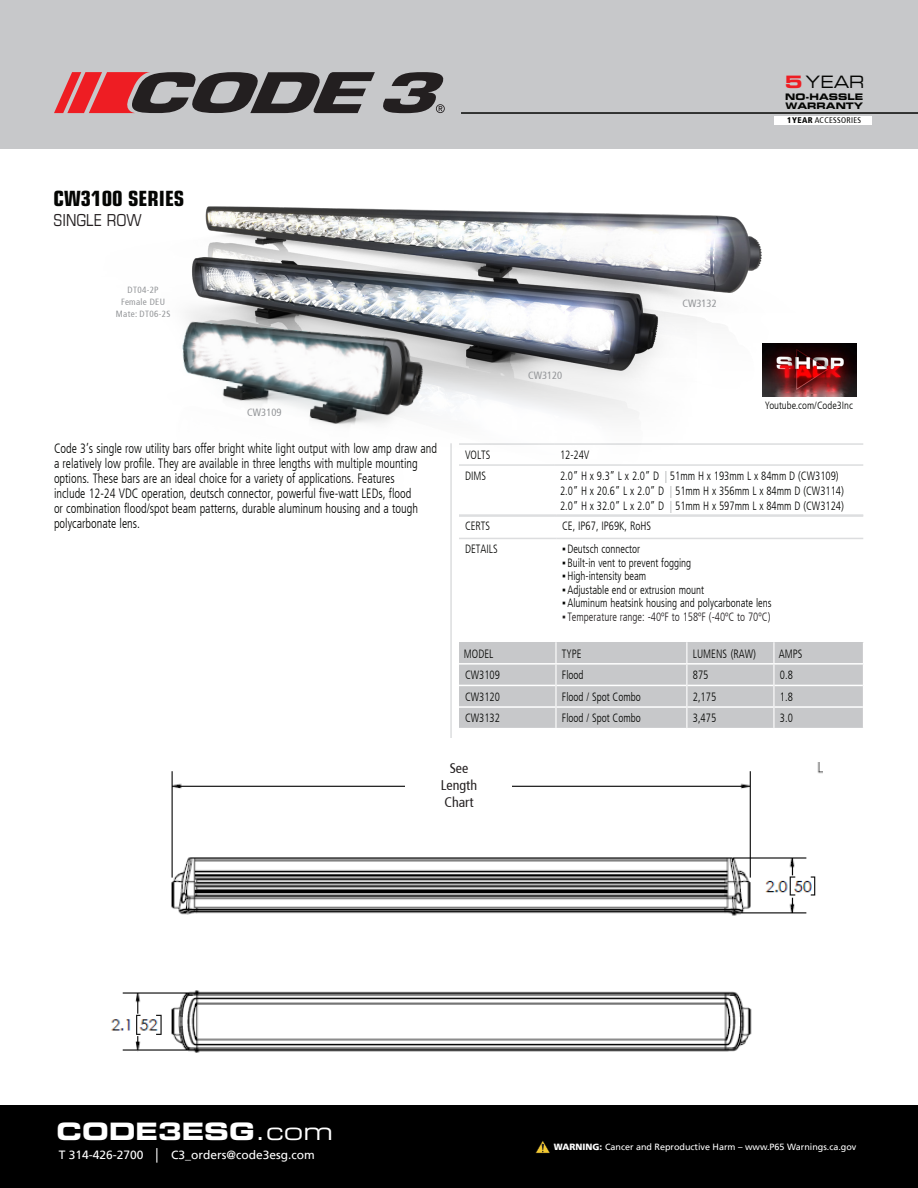
<style>
.page{position:relative;width:918px;height:1188px;background:#fff}
.page>*{position:absolute;margin:0;border:0;box-sizing:border-box;transform-origin:0 0}
.t1{font:24px "Eurostile LT Std Bold Ex 2";color:#fff}
.t2{font:700 condensed 21px "Eurostile LT Std";color:#040503}
.ESG-Benefits{font:17.1px "Eurostile LT Std Ex 2";color:#040503;scale:.9 1}
.t3{font:condensed 16.5px "Eurostile LT Std";color:#231f20}
.t4{font:condensed 13.95px "Frutiger 57";color:#231f20}
.ESG-Benefits-2{font:300 condensed 13.5px/15px "Frutiger LT";color:#040503;scale:.9 1}
.ESG-Benefits-3{font:300 condensed 12px "Frutiger LT";color:#040503;scale:.9 1}
.t5{font:300 condensed 12px "Frutiger LT";color:#231f20;scale:.9 1}
.t6{font:12px "Frutiger LT";color:#fff}
.t7{font:300 condensed 10.5px "Frutiger LT";color:#040503}
.t8{font:condensed 10.5px "Frutiger 57";color:#939598}
.t9{font:9px "Frutiger LT";color:#fff}
.Body_text{font:condensed 9px "Frutiger 57";letter-spacing:.035em;color:#939598}
.ESG-Benefits-4{font:9px "Eurostile LT Std Bold Ex 2";color:#040503}
.Body_text-2{font:condensed 8.25px "Frutiger 57";letter-spacing:.035em;color:#040503}
.s1{font-family:"Eurostile LT Std Bold Ex 2";color:#ee1d23}
.s2{font-family:"Frutiger LT";font-weight:900}
.s3{color:#939598}
.s4{font-family:"Arial";font-weight:400;font-stretch:normal}
.s5{font-family:"Eurostile LT Std Ex 2"}
.s6{font-family:"Arial"}
.s7{font-weight:900}
</style>
<div class="page">
<hr style="left:554px;top:464px;width:309px;height:2px;background:#dcdddf">
<hr style="left:459px;top:515px;width:95px;height:2px;background:#dcdddf">
<hr style="left:554px;top:515px;width:309px;height:2px;background:#dcdddf">
<div style="left:0;top:1106px;width:918px;height:82px;background:#000"></div>
<svg style="left:536px;top:1141px;width:14px;height:12px"></svg>
<hr style="left:450px;top:443px;width:2px;height:295px;background:#dcdddf">
<div style="left:0;top:0;width:918px;height:149px;background:#c7c8ca"></div>
<svg style="left:54px;top:72px;width:391px;height:41px"></svg>
<div style="left:786px;top:116px;width:77px;height:9px;background:#fff"></div>
<div style="left:774px;top:116px;width:98px;height:8px;background:#fff"></div>
<hr style="left:461px;top:112px;width:457px;height:2px;background:#040503">
<hr style="left:459px;top:514px;width:97px;height:2px;background:#dcdddf">
<hr style="left:556px;top:514px;width:307px;height:2px;background:#dcdddf">
<hr style="left:459px;top:538px;width:97px;height:1px;background:#dcdddf">
<hr style="left:556px;top:538px;width:307px;height:1px;background:#dcdddf">
<img style="left:205px;top:206px;width:658px;height:239px">
<img style="left:205px;top:217px;width:491px;height:249px">
<img style="left:182px;top:244px;width:307px;height:222px">
<svg style="left:459px;top:642px;width:405px;height:86px;background:#c9cacc"></svg>
<hr style="left:459px;top:663px;width:97px;height:2px;background:#fff">
<hr style="left:774px;top:663px;width:90px;height:2px;background:#fff">
<hr style="left:555px;top:642px;width:2px;height:21px;background:#fff">
<hr style="left:556px;top:663px;width:131px;height:2px;background:#fff">
<img style="left:171px;top:763px;width:651px;height:153px">
<img style="left:111px;top:990px;width:641px;height:63px">
<div style="left:406px;top:763px;width:106px;height:57px;background:#fff"></div>
<p class="t2" style="left:54px;top:186px;width:132px">CW3100 SERIES</p>
<p class="t3" style="left:54px;top:210px;width:90px">SINGLE ROW</p>
<p class="Body_text" style="left:128px;top:285px;width:33px">DT04-2P</p>
<p class="Body_text" style="left:121px;top:297px;width:45px">Female DEU</p>
<p class="Body_text" style="left:116px;top:309px;width:56px">Mate: DT06-2S</p>
<p class="t8" style="left:247px;top:406px;width:36px">CW3109</p>
<p class="ESG-Benefits-2" style="left:54px;top:441px;width:427px">Code 3’s single row utility bars offer bright white light output with low amp draw and a relatively low profile. They are available in three lengths with multiple mounting options. These bars are an ideal choice for a variety of applications. Features<br>include 12-24 VDC operation, deutsch connector, powerful five-watt LEDs, flood<br>or combination flood/spot beam patterns, durable aluminum housing and a tough polycarbonate lens.</p>
<p class="t8" style="left:528px;top:369px;width:36px">CW3120</p>
<p class="ESG-Benefits" style="left:785px;top:70px;width:90px"><span class="s1">5</span> YEAR</p>
<p class="ESG-Benefits-4" style="left:785px;top:90px;width:80px">NO-HASSLE</p>
<p class="ESG-Benefits-4" style="left:785px;top:99px;width:79px">WARRANTY</p>
<p class="Body_text-2" style="left:787px;top:116px;width:76px"><span class="s2">1 YEAR</span> ACCESSORIES</p>
<p class="t8" style="left:683px;top:297px;width:36px">CW3132</p>
<p class="t7" style="left:765px;top:399px;width:90px">Youtube.com/Code3Inc</p>
<p class="ESG-Benefits-3" style="left:465px;top:448px;width:30px">VOLTS</p>
<p class="ESG-Benefits-3" style="left:560px;top:448px;width:34px">12-24V</p>
<p class="ESG-Benefits-3" style="left:465px;top:469px;width:25px">DIMS</p>
<p class="ESG-Benefits-3" style="left:560px;top:469px;width:311px">2.0” H x 9.3” L x 2.0” D <span class="s3">|</span> 51mm H x 193mm L x 84mm D (CW3109)</p>
<p class="ESG-Benefits-3" style="left:560px;top:484px;width:317px">2.0” H x 20.6” L x 2.0” D <span class="s3">|</span> 51mm H x 356mm L x 84mm D (CW3114)</p>
<p class="ESG-Benefits-3" style="left:560px;top:499px;width:317px">2.0” H x 32.0” L x 2.0” D <span class="s3">|</span> 51mm H x 597mm L x 84mm D (CW3124)</p>
<p class="ESG-Benefits-3" style="left:465px;top:519px;width:29px">CERTS</p>
<p class="ESG-Benefits-3" style="left:562px;top:519px;width:100px">CE, IP67, IP69K, RoHS</p>
<p class="ESG-Benefits-3" style="left:465px;top:542px;width:38px">DETAILS</p>
<p class="ESG-Benefits-3" style="left:562px;top:542px;width:88px"><span class="s4">▪</span>Deutsch connector</p>
<p class="ESG-Benefits-3" style="left:562px;top:556px;width:145px"><span class="s4">▪</span> Built-in vent to prevent fogging</p>
<p class="ESG-Benefits-3" style="left:562px;top:569px;width:95px"><span class="s4">▪</span>High-intensity beam</p>
<p class="ESG-Benefits-3" style="left:562px;top:583px;width:159px"><span class="s4">▪</span>Adjustable end or extrusion mount</p>
<p class="ESG-Benefits-3" style="left:562px;top:596px;width:234px"><span class="s4">▪</span>Aluminum heatsink housing and polycarbonate lens</p>
<p class="t5" style="left:562px;top:610px;width:233px"><span class="s4">▪</span> Temperature range: -40ºF to 158ºF (-40ºC to 70ºC)</p>
<p class="ESG-Benefits-3" style="left:464px;top:647px;width:34px">MODEL</p>
<p class="ESG-Benefits-3" style="left:562px;top:647px;width:23px">TYPE</p>
<p class="ESG-Benefits-3" style="left:693px;top:647px;width:72px">LUMENS (RAW)</p>
<p class="ESG-Benefits-3" style="left:779px;top:647px;width:28px">AMPS</p>
<p class="ESG-Benefits-3" style="left:465px;top:668px;width:40px">CW3109</p>
<p class="ESG-Benefits-3" style="left:562px;top:668px;width:26px">Flood</p>
<p class="ESG-Benefits-3" style="left:693px;top:668px;width:19px">875</p>
<p class="ESG-Benefits-3" style="left:780px;top:668px;width:16px">0.8</p>
<p class="ESG-Benefits-3" style="left:465px;top:690px;width:40px">CW3120</p>
<p class="ESG-Benefits-3" style="left:562px;top:690px;width:89px">Flood / Spot Combo</p>
<p class="ESG-Benefits-3" style="left:693px;top:690px;width:27px">2,175</p>
<p class="ESG-Benefits-3" style="left:780px;top:690px;width:16px">1.8</p>
<p class="ESG-Benefits-3" style="left:465px;top:711px;width:40px">CW3132</p>
<p class="ESG-Benefits-3" style="left:562px;top:711px;width:89px">Flood / Spot Combo</p>
<p class="ESG-Benefits-3" style="left:693px;top:711px;width:27px">3,475</p>
<p class="ESG-Benefits-3" style="left:780px;top:711px;width:16px">3.0</p>
<p class="t4" style="left:450px;top:760px;width:20px">See</p>
<p class="t4" style="left:441px;top:777px;width:38px">Length</p>
<p class="t4" style="left:445px;top:794px;width:30px">Chart</p>
<p class="t1" style="left:57px;top:1114px;width:278px">CODE3ESG<span class="s5">.com</span></p>
<p class="t6" style="left:59px;top:1147px;width:257px">T 314-426-2700 <span class="s6">│</span> C3_orders@code3esg.com</p>
<p class="t9" style="left:554px;top:1142px;width:304px"><span class="s7">WARNING:</span> Cancer and Reproductive Harm – www.P65 Warnings.ca.gov</p>
</div>
